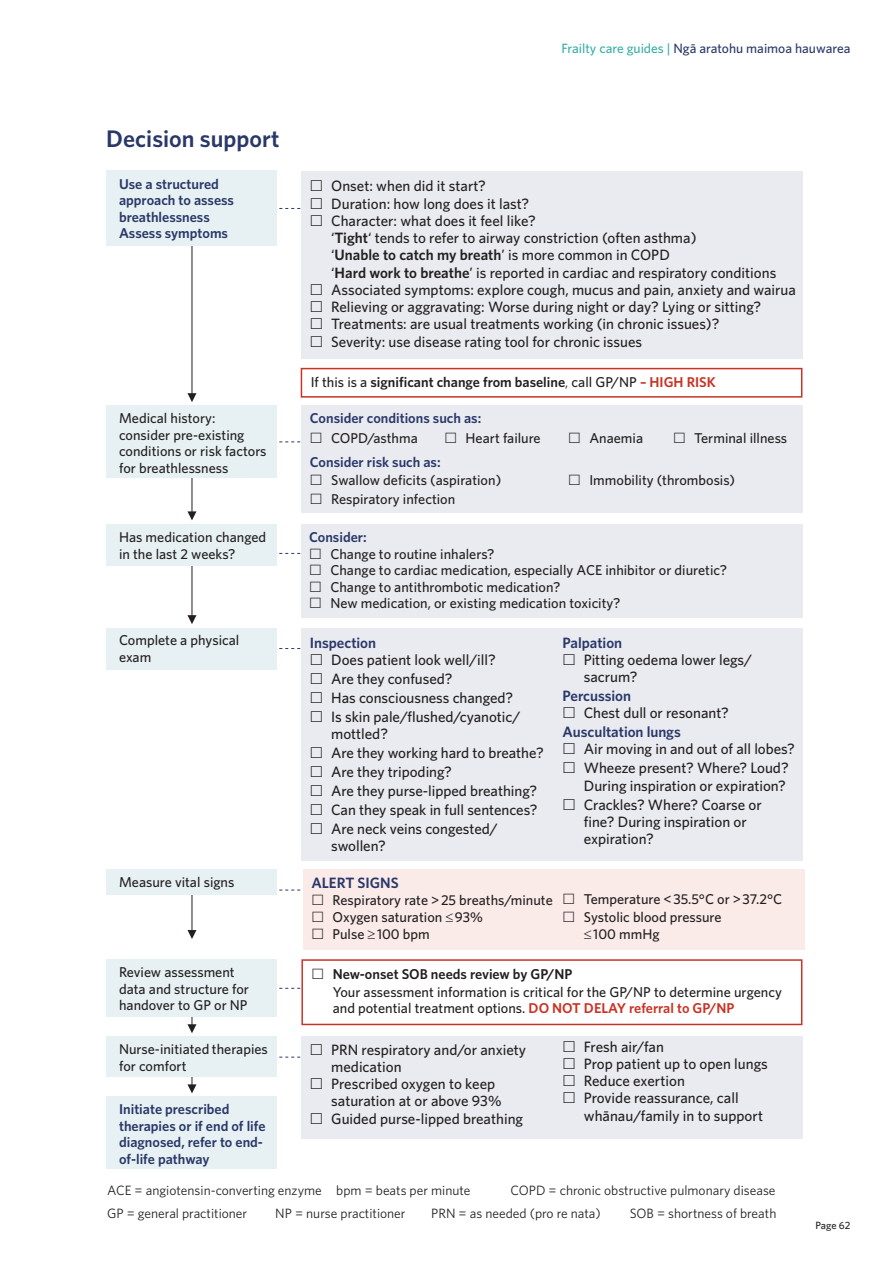
<style>
.page{position:relative;width:893px;height:1263px;background:#fff}
.page>*{position:absolute;margin:0;border:0;box-sizing:border-box;transform-origin:0 0}
.H2_Sub_heading_level{font:600 24px "Whitney";color:#293868}
.t1{font:500 15px/17.2px "Whitney";letter-spacing:-.005em;color:#231f20}
._8_0_Infographic_sty{font:600 15px "Whitney";letter-spacing:-.005em;color:#293868}
._8_3_Infographic_sty{font:500 14.25px/17.2px "Whitney";color:#231f20}
._8_1_Med_Infographic{font:500 14.25px/16.5px "Whitney";color:#231f20}
._8_0_Infographic_sty-2{font:600 14.25px/16.5px "Whitney";color:#293868}
._8_1_Med_Infographic-2{font:600 14.25px "Whitney";color:#231f20}
._8_1_Med_Infographic-3{font:600 14.25px/16.5px "Whitney";color:#293868}
._3_3_Body_9_pt{font:13.5px "Whitney";color:#231f20}
.t2{font:500 13.5px "Whitney";color:#293868}
.t3{font:500 10.5px "Whitney";letter-spacing:-.005em;color:#231f20}
.s1{color:#37b0a8}
.s2{font-weight:600}
.s3{font-weight:500}
.s4{font-weight:400}
.s5{color:#c93325}
.s6{font-weight:600;color:#c93325}
</style>
<div class="page">
<div style="left:301px;top:368px;width:501px;height:30px;border:2px solid #c93325"></div>
<div style="left:301px;top:406px;width:502px;height:107px;background:#eaebf0"></div>
<div style="left:301px;top:524px;width:501px;height:94px;background:#eaebf0"></div>
<div style="left:301px;top:171px;width:502px;height:188px;background:#eaebf0"></div>
<div style="left:301px;top:628px;width:502px;height:232px;background:#eaebf0"></div>
<div style="left:303px;top:869px;width:502px;height:80px;background:#faebe9"></div>
<hr style="left:192px;top:554px;width:1px;height:67px;background:#231f20">
<hr style="left:192px;top:428px;width:1px;height:89px;background:#231f20">
<hr style="left:192px;top:231px;width:1px;height:165px;background:#231f20">
<hr style="left:192px;top:882px;width:1px;height:52px;background:#231f20">
<svg style="left:187px;top:930px;width:9px;height:9px"></svg>
<svg style="left:187px;top:615px;width:9px;height:9px"></svg>
<svg style="left:187px;top:511px;width:9px;height:9px"></svg>
<svg style="left:187px;top:393px;width:9px;height:9px"></svg>
<div style="left:106px;top:869px;width:170px;height:25px;background:#e7f1f3"></div>
<div style="left:106px;top:171px;width:170px;height:75px;background:#e7f1f3"></div>
<div style="left:106px;top:406px;width:170px;height:72px;background:#e7f1f3"></div>
<div style="left:106px;top:524px;width:170px;height:42px;background:#e7f1f3"></div>
<div style="left:106px;top:628px;width:170px;height:41px;background:#e7f1f3"></div>
<svg style="left:276px;top:988px;width:25px;height:1px"></svg>
<hr style="left:192px;top:990px;width:1px;height:38px;background:#231f20">
<svg style="left:187px;top:1024px;width:9px;height:9px"></svg>
<hr style="left:192px;top:1050px;width:1px;height:38px;background:#231f20">
<svg style="left:187px;top:1084px;width:9px;height:9px"></svg>
<div style="left:301px;top:1036px;width:502px;height:102px;background:#eaebf0"></div>
<div style="left:301px;top:959px;width:501px;height:66px;border:2px solid #c93325"></div>
<div style="left:106px;top:1096px;width:170px;height:73px;background:#e7f1f3"></div>
<div style="left:106px;top:959px;width:170px;height:58px;background:#e7f1f3"></div>
<div style="left:106px;top:1036px;width:170px;height:41px;background:#e7f1f3"></div>
<svg style="left:276px;top:548px;width:25px;height:11px"></svg>
<svg style="left:276px;top:648px;width:25px;height:17px"></svg>
<svg style="left:276px;top:198px;width:25px;height:11px"></svg>
<svg style="left:261px;top:890px;width:40px;height:5px"></svg>
<svg style="left:276px;top:432px;width:25px;height:11px"></svg>
<svg style="left:276px;top:1044px;width:25px;height:14px"></svg>
<p class="H2_Sub_heading_level" style="left:106px;top:122px;width:175px">Decision support</p>
<p class="_8_0_Infographic_sty-2" style="left:119px;top:175px;width:117px">Use a structured approach to assess breathlessness<br>Assess symptoms</p>
<p class="_8_1_Med_Infographic" style="left:119px;top:410px;width:149px">Medical history: consider pre‑existing conditions or risk factors for breathlessness</p>
<p class="_8_1_Med_Infographic" style="left:119px;top:529px;width:149px">Has medication changed in the last 2 weeks?</p>
<p class="_8_1_Med_Infographic" style="left:119px;top:632px;width:122px">Complete a physical exam</p>
<p class="_8_1_Med_Infographic" style="left:119px;top:873px;width:117px">Measure vital signs</p>
<p class="_8_1_Med_Infographic" style="left:119px;top:964px;width:131px">Review assessment data and structure for handover to GP or NP</p>
<p class="_8_1_Med_Infographic" style="left:119px;top:1041px;width:150px">Nurse-initiated therapies for comfort</p>
<p class="_8_1_Med_Infographic-3" style="left:119px;top:1101px;width:148px">Initiate prescribed therapies or if end of life diagnosed, refer to end&shy;of-life pathway</p>
<p class="t2" style="left:562px;top:40px;width:290px"><span class="s1">Frailty care guides |</span> Ngā aratohu maimoa hauwarea</p>
<p class="t1" style="left:331px;top:177px;width:156px">Onset: when did it start?</p>
<p class="t1" style="left:331px;top:195px;width:200px">Duration: how long does it last?</p>
<p class="t1" style="left:331px;top:212px;width:447px">Character: what does it feel like?<br>‘<span class="s2">Tight</span>‘ tends to refer to airway constriction (often asthma)<br>‘<span class="s2">Unable to catch my breath</span>’ is more common in COPD<br>‘<span class="s2">Hard work to breathe</span>’ is reported in cardiac and respiratory conditions</p>
<p class="t1" style="left:331px;top:281px;width:466px">Associated symptoms: explore cough, mucus and pain, anxiety and wairua</p>
<p class="t1" style="left:331px;top:298px;width:432px">Relieving or aggravating: Worse during night or day? Lying or sitting?</p>
<p class="t1" style="left:331px;top:315px;width:390px">Treatments: are usual treatments working (in chronic issues)?</p>
<p class="t1" style="left:331px;top:333px;width:312px">Severity: use disease rating tool for chronic issues</p>
<p class="_8_1_Med_Infographic-2" style="left:311px;top:373px;width:407px"><span class="s3">If this is a</span> significant change from baseline<span class="s4">,</span> <span class="s3">call GP/NP</span> <span class="s5">– HIGH RISK</span></p>
<p class="_8_0_Infographic_sty-2" style="left:310px;top:410px;width:173px">Consider conditions such as:</p>
<p class="_8_3_Infographic_sty" style="left:331px;top:429px;width:88px">COPD/asthma</p>
<p class="_8_3_Infographic_sty" style="left:331px;top:472px;width:172px">Swallow deficits (aspiration)</p>
<p class="_8_3_Infographic_sty" style="left:466px;top:429px;width:77px">Heart failure</p>
<p class="_8_0_Infographic_sty-2" style="left:310px;top:454px;width:132px">Consider risk such as:</p>
<p class="_8_3_Infographic_sty" style="left:331px;top:490px;width:126px">Respiratory infection</p>
<p class="_8_3_Infographic_sty" style="left:589px;top:429px;width:55px">Anaemia</p>
<p class="_8_3_Infographic_sty" style="left:694px;top:429px;width:94px">Terminal illness</p>
<p class="_8_3_Infographic_sty" style="left:589px;top:472px;width:147px">Immobility (thrombosis)</p>
<p class="_8_0_Infographic_sty-2" style="left:309px;top:529px;width:59px">Consider:</p>
<p class="_8_3_Infographic_sty" style="left:330px;top:545px;width:166px">Change to routine inhalers?</p>
<p class="_8_3_Infographic_sty" style="left:330px;top:561px;width:398px">Change to cardiac medication, especially ACE inhibitor or diuretic?</p>
<p class="_8_3_Infographic_sty" style="left:330px;top:578px;width:231px">Change to antithrombotic medication?</p>
<p class="_8_3_Infographic_sty" style="left:330px;top:594px;width:291px">New medication, or existing medication toxicity?</p>
<p class="_8_0_Infographic_sty" style="left:310px;top:632px;width:68px">Inspection</p>
<p class="t1" style="left:331px;top:651px;width:166px">Does patient look well/ill?</p>
<p class="t1" style="left:331px;top:670px;width:123px">Are they confused?</p>
<p class="t1" style="left:331px;top:689px;width:184px">Has consciousness changed?</p>
<p class="t1" style="left:331px;top:708px;width:191px">Is skin pale/flushed/cyanotic/ mottled?</p>
<p class="t1" style="left:331px;top:744px;width:214px">Are they working hard to breathe?</p>
<p class="t1" style="left:331px;top:763px;width:122px">Are they tripoding?</p>
<p class="t1" style="left:331px;top:782px;width:208px">Are they purse-lipped breathing?</p>
<p class="t1" style="left:331px;top:801px;width:208px">Can they speak in full sentences?</p>
<p class="t1" style="left:331px;top:820px;width:168px">Are neck veins congested/ swollen?</p>
<p class="_8_0_Infographic_sty" style="left:563px;top:632px;width:61px">Palpation</p>
<p class="t1" style="left:584px;top:651px;width:170px">Pitting oedema lower legs/ sacrum?</p>
<p class="_8_0_Infographic_sty" style="left:563px;top:686px;width:70px">Percussion</p>
<p class="t1" style="left:584px;top:704px;width:146px">Chest dull or resonant?</p>
<p class="_8_0_Infographic_sty" style="left:563px;top:722px;width:120px">Auscultation lungs</p>
<p class="t1" style="left:584px;top:740px;width:213px">Air moving in and out of all lobes?</p>
<p class="t1" style="left:584px;top:759px;width:206px">Wheeze present? Where? Loud?<br>During inspiration or expiration?</p>
<p class="t1" style="left:584px;top:795px;width:179px">Crackles? Where? Coarse or fine? During inspiration or expiration?</p>
<p class="_8_0_Infographic_sty" style="left:311px;top:872px;width:89px">ALERT SIGNS</p>
<p class="_8_3_Infographic_sty" style="left:333px;top:891px;width:222px">Respiratory rate &gt; 25 breaths/minute</p>
<p class="_8_3_Infographic_sty" style="left:333px;top:908px;width:152px">Oxygen saturation ≤ 93%</p>
<p class="_8_3_Infographic_sty" style="left:333px;top:925px;width:99px">Pulse ≥ 100 bpm</p>
<p class="_8_3_Infographic_sty" style="left:584px;top:890px;width:200px">Temperature &lt; 35.5°C or &gt; 37.2°C</p>
<p class="_8_3_Infographic_sty" style="left:584px;top:908px;width:139px">Systolic blood pressure ≤ 100 mmHg</p>
<p class="_8_1_Med_Infographic-2" style="left:333px;top:964px;width:241px">New-onset SOB needs review by GP/NP</p>
<p class="_8_3_Infographic_sty" style="left:333px;top:983px;width:451px;line-height:16.5px">Your assessment information is critical for the GP/NP to determine urgency and potential treatment options. <span class="s6">DO NOT DELAY referral to GP/NP</span></p>
<p class="t1" style="left:331px;top:1040px;width:196px">PRN respiratory and/or anxiety medication</p>
<p class="t1" style="left:331px;top:1075px;width:172px">Prescribed oxygen to keep saturation at or above 93%</p>
<p class="t1" style="left:331px;top:1109px;width:193px">Guided purse-lipped breathing</p>
<p class="t1" style="left:584px;top:1037px;width:186px">Fresh air/fan<br>Prop patient up to open lungs<br>Reduce exertion<br>Provide reassurance, call whānau/family in to support</p>
<p class="_3_3_Body_9_pt" style="left:107px;top:1181px;width:216px">ACE = angiotensin-converting enzyme</p>
<p class="_3_3_Body_9_pt" style="left:336px;top:1181px;width:136px">bpm = beats per minute</p>
<p class="_3_3_Body_9_pt" style="left:511px;top:1181px;width:266px">COPD = chronic obstructive pulmonary disease</p>
<p class="_3_3_Body_9_pt" style="left:107px;top:1204px;width:142px">GP = general practitioner</p>
<p class="_3_3_Body_9_pt" style="left:275px;top:1204px;width:132px">NP = nurse practitioner</p>
<p class="_3_3_Body_9_pt" style="left:431px;top:1204px;width:171px">PRN = as needed (pro re nata)</p>
<p class="_3_3_Body_9_pt" style="left:630px;top:1204px;width:148px">SOB = shortness of breath</p>
<p class="t3" style="left:816px;top:1218px;width:36px">Page 62</p>
</div>
